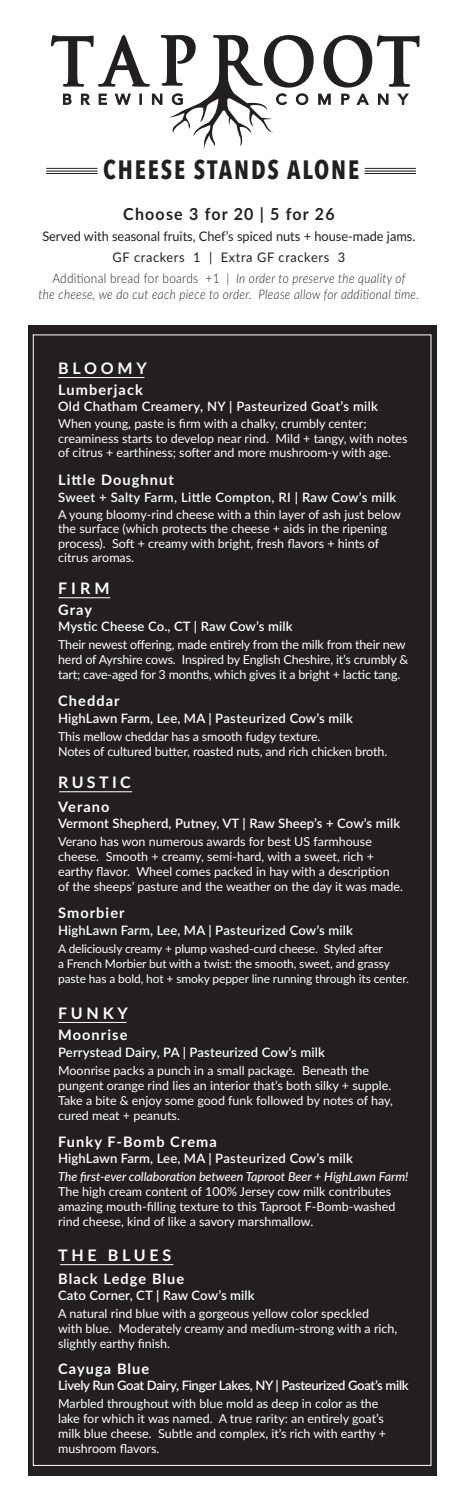
<style>
.page{position:relative;width:459px;height:1512px;background:#fff}
.page>*{position:absolute;margin:0;border:0;box-sizing:border-box;transform-origin:0 0}
.t1{font:700 26.55px "Avenir Next Condensed";letter-spacing:.075em;color:#231f20;scale:.94 1}
.t2{font:700 16.5px "Lato";letter-spacing:.075em;color:#231f20}
.t3{font:700 15.9px "Lato";letter-spacing:.23em;color:#fdfefe}
.t4{font:700 14.4px "Lato";letter-spacing:.075em;color:#fdfefe}
.t5{font:13.2px/21px "Lato";color:#231f20;text-align:center}
.t6{font:italic 300 13.2px "Lato";letter-spacing:.025em;color:#231f20;scale:.9 1}
.t7{font:600 12.9px "Lato";letter-spacing:.01em;color:#fdfefe}
.t8{font:600 12.9px "Lato";letter-spacing:-.025em;color:#fdfefe}
.t9{font:12.45px/15px "Lato";color:#fdfefe}
.t10{font:italic 500 12.45px "Lato";letter-spacing:-.005em;color:#fdfefe}
.t11{font:11.85px/15px "Lato";letter-spacing:-.01em;color:#fdfefe}
.s1{font-weight:300}
.s2{font-weight:300;font-style:italic}
</style>
<div class="page">
<div style="left:28px;top:325px;width:409px;height:1150px;background:#231f20"></div>
<hr style="left:46px;top:171px;width:52px;height:1px;background:#231f20">
<hr style="left:46px;top:173px;width:52px;height:1px;background:#231f20">
<hr style="left:46px;top:168px;width:52px;height:1px;background:#231f20">
<hr style="left:365px;top:171px;width:51px;height:1px;background:#231f20">
<hr style="left:365px;top:173px;width:51px;height:1px;background:#231f20">
<hr style="left:365px;top:168px;width:51px;height:1px;background:#231f20">
<svg style="left:50px;top:35px;width:370px;height:114px"></svg>
<hr style="left:58px;top:377px;width:87px;height:1px;background:#fff">
<hr style="left:58px;top:597px;width:52px;height:1px;background:#fff">
<hr style="left:59px;top:791px;width:73px;height:1px;background:#fff">
<hr style="left:58px;top:1022px;width:68px;height:1px;background:#fff">
<hr style="left:60px;top:1264px;width:113px;height:1px;background:#fff">
<h1 class="t1" style="left:103px;top:154px;width:274px">CHEESE STANDS ALONE</h1>
<h2 class="t2" style="left:123px;top:207px;width:213px">Choose 3 for 20 | 5 for 26</h2>
<p class="t5" style="left:42px;top:226px;width:375px">Served with seasonal fruits, Chef’s spiced nuts + house-made jams.<br>GF crackers 1 | Extra GF crackers 3<br><span class="s1">Additional bread for boards +1</span> <span class="s2">| In order to preserve the quality of</span></p>
<p class="t6" style="left:39px;top:285px;width:424px">the cheese, we do cut each piece to order. Please allow for additional time.</p>
<p class="t3" style="left:58px;top:361px;width:90px">BLOOMY</p>
<p class="t4" style="left:58px;top:383px;width:86px">Lumberjack</p>
<p class="t7" style="left:58px;top:401px;width:321px">Old Chatham Creamery, NY | Pasteurized Goat’s milk</p>
<p class="t9" style="left:58px;top:416px;width:351px;line-height:14.2px">When young, paste is firm with a chalky, crumbly center; creaminess starts to develop near rind. Mild + tangy, with notes of citrus + earthiness; softer and more mushroom-y with age.</p>
<p class="t4" style="left:58px;top:469px;width:117px">Little Doughnut</p>
<p class="t7" style="left:58px;top:488px;width:340px">Sweet + Salty Farm, Little Compton, RI | Raw Cow’s milk</p>
<p class="t9" style="left:58px;top:507px;width:344px;line-height:14.2px">A young bloomy-rind cheese with a thin layer of ash just below the surface (which protects the cheese + aids in the ripening process). Soft + creamy with bright, fresh flavors + hints of citrus aromas.</p>
<p class="t3" style="left:58px;top:581px;width:53px">FIRM</p>
<p class="t4" style="left:58px;top:604px;width:35px">Gray</p>
<p class="t7" style="left:58px;top:617px;width:236px">Mystic Cheese Co., CT | Raw Cow’s milk</p>
<p class="t9" style="left:58px;top:637px;width:352px">Their newest offering, made entirely from the milk from their new herd of Ayrshire cows. Inspired by English Cheshire, it’s crumbly &amp; tart; cave-aged for 3 months, which gives it a bright + lactic tang.</p>
<p class="t4" style="left:58px;top:695px;width:63px">Cheddar</p>
<p class="t7" style="left:58px;top:709px;width:296px">HighLawn Farm, Lee, MA | Pasteurized Cow’s milk</p>
<p class="t9" style="left:58px;top:729px;width:331px">This mellow cheddar has a smooth fudgy texture.<br>Notes of cultured butter, roasted nuts, and rich chicken broth.</p>
<p class="t3" style="left:58px;top:775px;width:74px">RUSTIC</p>
<p class="t4" style="left:58px;top:796px;width:53px">Verano</p>
<p class="t7" style="left:58px;top:814px;width:344px">Vermont Shepherd, Putney, VT | Raw Sheep’s + Cow’s milk</p>
<p class="t9" style="left:58px;top:834px;width:347px">Verano has won numerous awards for best US farmhouse cheese. Smooth + creamy, semi-hard, with a sweet, rich + earthy flavor. Wheel comes packed in hay with a description of the sheeps’ pasture and the weather on the day it was made.</p>
<p class="t4" style="left:58px;top:907px;width:68px">Smorbier</p>
<p class="t7" style="left:58px;top:921px;width:296px">HighLawn Farm, Lee, MA | Pasteurized Cow’s milk</p>
<p class="t11" style="left:58px;top:940px;width:352px">A deliciously creamy + plump washed-curd cheese. Styled after<br>a French Morbier but with a twist: the smooth, sweet, and grassy paste has a bold, hot + smoky pepper line running through its center.</p>
<p class="t3" style="left:58px;top:1007px;width:71px">FUNKY</p>
<p class="t4" style="left:58px;top:1024px;width:71px">Moonrise</p>
<p class="t7" style="left:58px;top:1043px;width:268px">Perrystead Dairy, PA | Pasteurized Cow’s milk</p>
<p class="t9" style="left:58px;top:1063px;width:336px">Moonrise packs a punch in a small package. Beneath the pungent orange rind lies an interior that’s both silky + supple.<br>Take a bite &amp; enjoy some good funk followed by notes of hay, cured meat + peanuts.</p>
<p class="t4" style="left:58px;top:1131px;width:160px">Funky F-Bomb Crema</p>
<p class="t7" style="left:58px;top:1149px;width:296px">HighLawn Farm, Lee, MA | Pasteurized Cow’s milk</p>
<p class="t10" style="left:58px;top:1168px;width:352px">The first-ever collaboration between Taproot Beer + HighLawn Farm!</p>
<p class="t9" style="left:58px;top:1184px;width:339px">The high cream content of 100% Jersey cow milk contributes amazing mouth-filling texture to this Taproot F-Bomb-washed rind cheese, kind of like a savory marshmallow.</p>
<p class="t3" style="left:58px;top:1249px;width:114px">THE BLUES</p>
<p class="t4" style="left:58px;top:1268px;width:128px">Black Ledge Blue</p>
<p class="t7" style="left:58px;top:1286px;width:198px">Cato Corner, CT | Raw Cow’s milk</p>
<p class="t9" style="left:58px;top:1306px;width:341px">A natural rind blue with a gorgeous yellow color speckled<br>with blue. Moderately creamy and medium-strong with a rich, slightly earthy finish.</p>
<p class="t4" style="left:58px;top:1358px;width:93px">Cayuga Blue</p>
<p class="t8" style="left:58px;top:1376px;width:352px">Lively Run Goat Dairy, Finger Lakes, NY | Pasteurized Goat’s milk</p>
<p class="t9" style="left:58px;top:1396px;width:330px">Marbled throughout with blue mold as deep in color as the lake for which it was named. A true rarity: an entirely goat’s milk blue cheese. Subtle and complex, it’s rich with earthy + mushroom flavors.</p>
</div>
